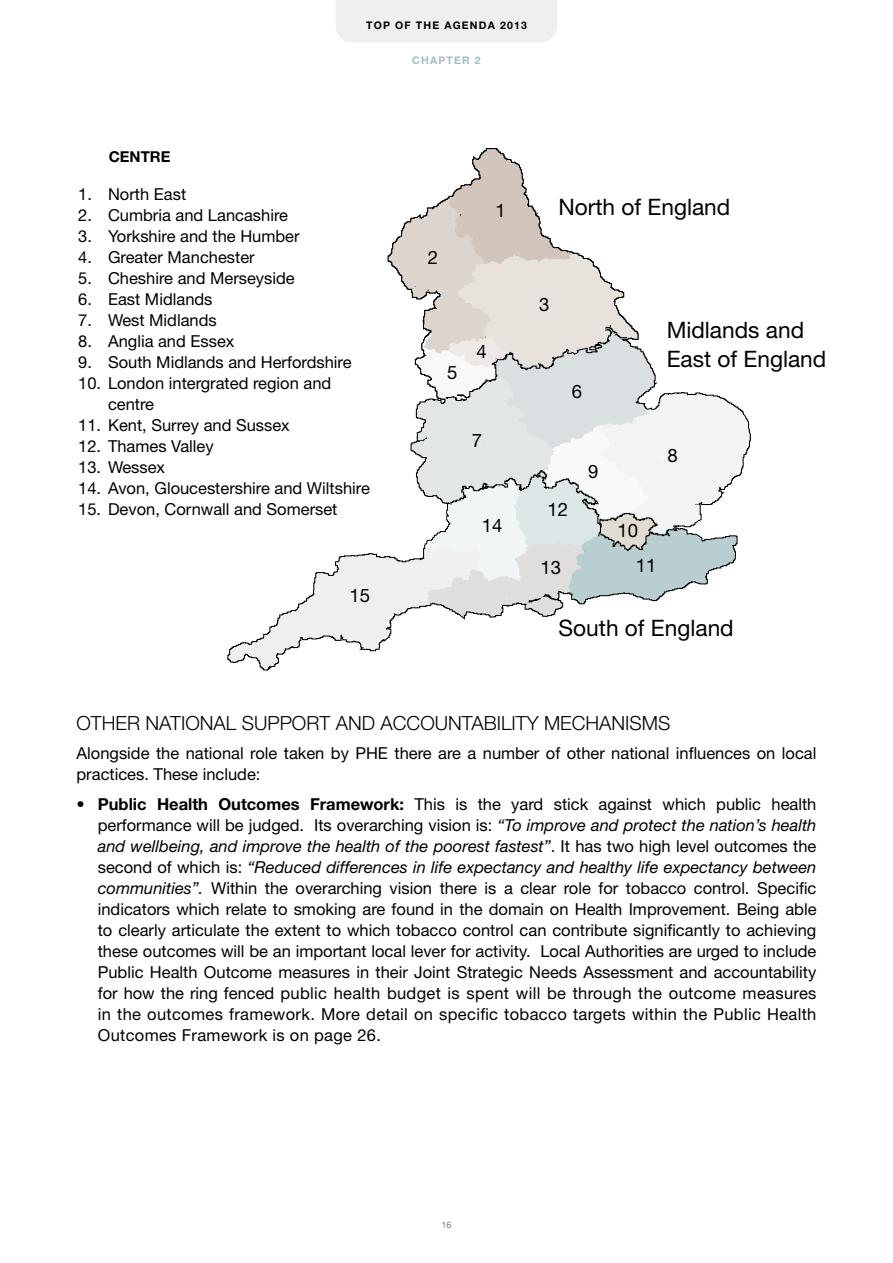
<style>
.page{position:relative;width:893px;height:1263px;background:#fff}
.page>*{position:absolute;margin:0;border:0;box-sizing:border-box;transform-origin:0 0}
.t1{font:22.65px/29px "Helvetica Neue";color:#000}
.t2{font:300 19.5px "Helvetica Neue";color:#000}
.t3{font:18.6px/34.8px "Helvetica Neue";color:#000}
.t4{font:16.5px/21px "Helvetica Neue";color:#000}
.t5{font:700 15px "Helvetica Neue";color:#000}
.t6{font:700 10.5px "Helvetica Neue";letter-spacing:.11em;color:#000}
.t7{font:700 10.5px "Helvetica Neue";letter-spacing:.11em;color:#a6bbc3}
.t8{font:9px "Helvetica Neue";color:#73797c}
.s1{font-weight:700}
.s2{font-style:italic}
</style>
<div class="page">
<div style="left:336px;top:0;width:221px;height:42px;background:#edeff0"></div>
<svg style="left:227px;top:148px;width:524px;height:522px"></svg>
<p class="t6" style="left:366px;top:19px;width:17px">TOP</p>
<p class="t6" style="left:395px;top:19px;width:9px">OF</p>
<p class="t6" style="left:416px;top:19px;width:16px">THE</p>
<p class="t6" style="left:444px;top:19px;width:18px">AGEND</p>
<p class="t6" style="left:488px;top:19px;width:41px">A 2013</p>
<p class="t7" style="left:412px;top:54px;width:70px">Chapter 2</p>
<p class="t5" style="left:109px;top:147px;width:63px">Centre</p>
<p class="t4" style="left:78px;top:183px;width:109px">1. North East</p>
<p class="t4" style="left:78px;top:204px;width:211px">2. Cumbria and Lancashire</p>
<p class="t4" style="left:78px;top:225px;width:223px">3. Yorkshire and the Humber</p>
<p class="t4" style="left:78px;top:246px;width:178px">4. Greater Manchester</p>
<p class="t4" style="left:78px;top:267px;width:218px">5. Cheshire and Merseyside</p>
<p class="t4" style="left:78px;top:288px;width:136px">6. East Midlands</p>
<p class="t4" style="left:78px;top:309px;width:140px">7. West Midlands</p>
<p class="t4" style="left:78px;top:330px;width:158px">8. Anglia and Essex</p>
<p class="t4" style="left:78px;top:351px;width:275px">9. South Midlands and Herfordshire</p>
<p class="t4" style="left:108px;top:372px;width:225px;text-indent:-30px">10. London intergrated region and centre</p>
<p class="t4" style="left:78px;top:414px;width:213px">11. Kent, Surrey and Sussex</p>
<p class="t4" style="left:78px;top:435px;width:137px">12. Thames Valley</p>
<p class="t4" style="left:78px;top:456px;width:88px">13. Wessex</p>
<p class="t4" style="left:78px;top:477px;width:293px">14. Avon, Gloucestershire and Wiltshire</p>
<p class="t4" style="left:78px;top:498px;width:261px">15. Devon, Cornwall and Somerset</p>
<p class="t3" style="left:349px;top:578px;width:22px">15</p>
<p class="t3" style="left:428px;top:240px;width:12px">2</p>
<p class="t3" style="left:495px;top:193px;width:12px">1</p>
<p class="t3" style="left:447px;top:355px;width:12px">5</p>
<p class="t3" style="left:476px;top:334px;width:12px">4</p>
<p class="t3" style="left:472px;top:423px;width:12px">7</p>
<p class="t3" style="left:482px;top:508px;width:22px">14</p>
<h1 class="t1" style="left:558px;top:193px;width:173px">North of England</h1>
<p class="t3" style="left:539px;top:286px;width:12px">3</p>
<p class="t3" style="left:572px;top:373px;width:12px">6</p>
<p class="t3" style="left:588px;top:454px;width:12px">9</p>
<h1 class="t1" style="left:667px;top:315px;width:161px">Midlands and<br>East of England</h1>
<p class="t3" style="left:668px;top:438px;width:12px">8</p>
<p class="t3" style="left:548px;top:492px;width:22px">12</p>
<p class="t3" style="left:540px;top:550px;width:22px">13</p>
<p class="t3" style="left:636px;top:512px;width:22px;text-indent:-19px">10<br>11</p>
<h1 class="t1" style="left:558px;top:613px;width:177px">South of England</h1>
<p class="t2" style="left:77px;top:711px;width:117px">OTHER NATIONA</p>
<p class="t2" style="left:226px;top:711px;width:56px">L SUPPOR</p>
<p class="t2" style="left:320px;top:711px;width:352px">T AN D ACCOUNTABILITY MECHANI SMS</p>
<p class="t4" style="left:77px;top:743px;width:741px">Alongside the national role taken by PHE there are a number of other national influences on local practices. These include:</p>
<p class="t4" style="left:98px;top:793px;width:720px;text-align:justify;text-indent:-21px"><span class="s1">• Public Health Outcomes Framework:</span> This is the yard stick against which public health performance will be judged. Its overarching vision is: <span class="s2">“To improve and protect the nation’s health and wellbeing, and improve the health of the poorest fastest”</span>. It has two high level outcomes the second of which is: <span class="s2">“Reduced differences in life expectancy and healthy life expectancy between communities”.</span> Within the overarching vision there is a clear role for tobacco control. Specific indicators which relate to smoking are found in the domain on Health Improvement. Being able to clearly articulate the extent to which tobacco control can contribute significantly to achieving these outcomes will be an important local lever for activity. Local Authorities are urged to include Public Health Outcome measures in their Joint Strategic Needs Assessment and accountability for how the ring fenced public health budget is spent will be through the outcome measures in the outcomes framework. More detail on specific tobacco targets within the Public Health Outcomes Framework is on page 26.</p>
<p class="t8" style="left:441px;top:1219px;width:12px">16</p>
</div>
